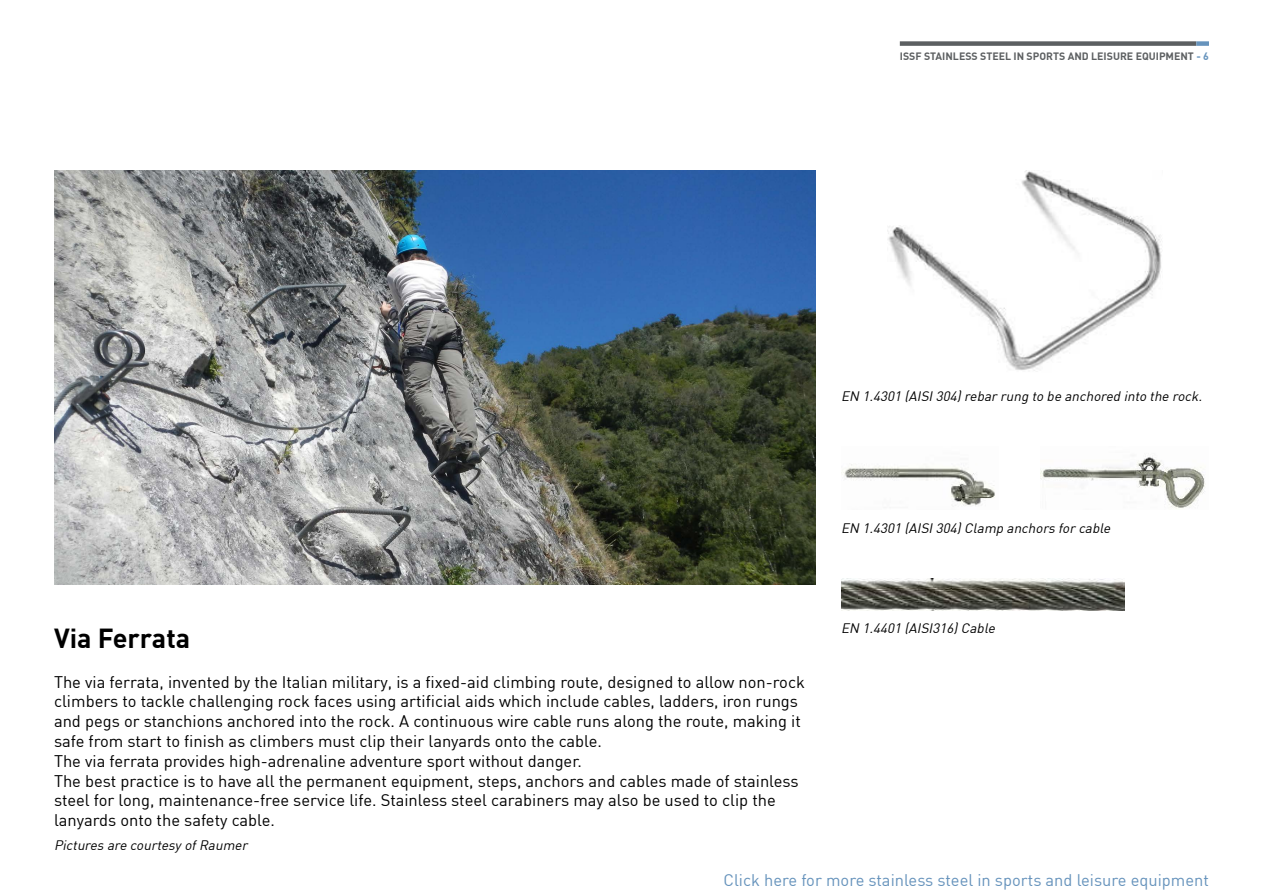
<style>
.page{position:relative;width:1263px;height:893px;background:#fff}
.page>*{position:absolute;margin:0;border:0;box-sizing:border-box;transform-origin:0 0}
._02_Header_1{font:700 27px "DIN";color:#000}
._03_Body_text{font:16.5px/19.8px "DIN";color:#000}
._03_Body_text-2{font:16.5px "DIN";color:#6693bc}
._04_Pictures{font:italic 13.5px "DIN";color:#000}
.t1{font:700 10.5px "DIN";color:#5c5f61}
.s1{color:#6693bc}
</style>
<div class="page">
<div style="left:900px;top:41px;width:296px;height:5px;background:#5c5f61"></div>
<div style="left:1196px;top:41px;width:13px;height:5px;background:#6693bc"></div>
<img style="left:54px;top:170px;width:761px;height:414px">
<img style="left:887px;top:170px;width:275px;height:201px">
<img style="left:841px;top:464px;width:154px;height:42px">
<img style="left:1040px;top:456px;width:166px;height:53px">
<img style="left:841px;top:578px;width:284px;height:32px">
<p class="t1" style="left:900px;top:49px;width:311px">ISSF STAINLESS STEEL IN SPORTS AND LEISURE EQUIPMENT <span class="s1">- 6</span></p>
<p class="_04_Pictures" style="left:841px;top:388px;width:366px">EN 1.4301 (AISI304)rebarrung to be anchored into the rock.</p>
<p class="_02_Header_1" style="left:54px;top:620px;width:138px">Via Ferrata</p>
<p class="_03_Body_text" style="left:54px;top:671px;width:752px">The via ferrata, invented by the Italian military, is a fixed-aid climbing route, designed to allow non-rock climbers to tackle challenging rock faces using artificial aids which include cables, ladders, iron rungs and pegs or stanchions anchored into the rock. A continuous wire cable runs along the route, making it safe from start to finish as climbers must clip their lanyards onto the cable.</p>
<p class="_03_Body_text" style="left:54px;top:751px;width:529px">The via ferrata provides high-adrenaline adventure sport without danger.</p>
<p class="_03_Body_text" style="left:54px;top:770px;width:746px">The best practice is to have all the permanent equipment, steps, anchors and cables made of stainless steel for long, maintenance-free service life. Stainless steel carabiners may also be used to clip the lanyards onto the safety cable.</p>
<p class="_04_Pictures" style="left:54px;top:836px;width:198px">Pictures are courtesy ofRaumer</p>
<p class="_04_Pictures" style="left:841px;top:519px;width:274px">EN 1.4301 (AISI304)Clamp anchors forcable</p>
<p class="_04_Pictures" style="left:841px;top:620px;width:158px">EN 1.4401 (AISI316)Cable</p>
<p class="_03_Body_text-2" style="left:723px;top:869px;width:487px">Click here for more stainless steel in sports and leisure equipment</p>
</div>
